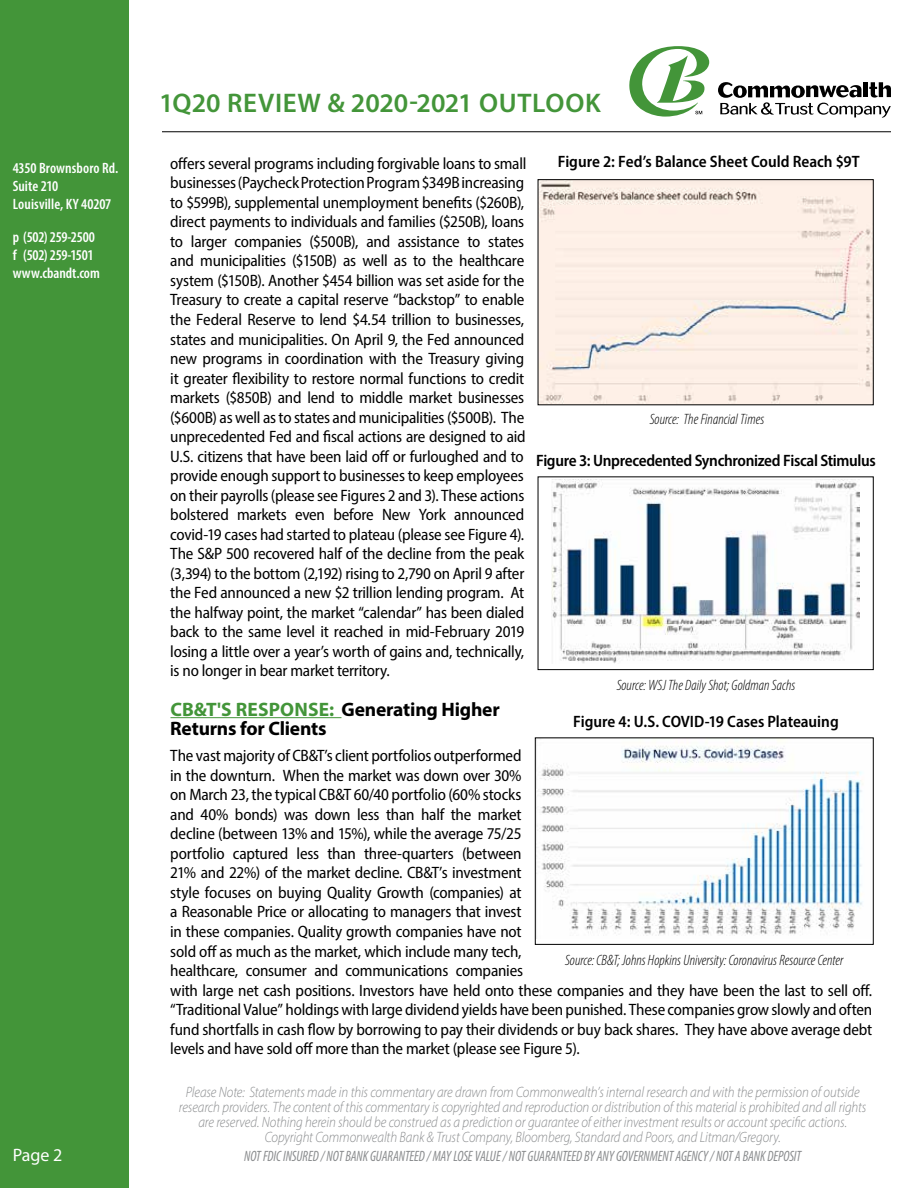
<style>
.page{position:relative;width:918px;height:1188px;background:#fff}
.page>*{position:absolute;margin:0;border:0;box-sizing:border-box;transform-origin:0 0}
.t1{font:600 27px "Myriad Pro";letter-spacing:.02em;color:#439539}
.t2{font:700 19.5px/19.5px "Myriad Pro";letter-spacing:-.01em;color:#000}
.t3{font:18px "Myriad Pro";color:#fff}
.t4{font:semi-condensed 16.5px/19.5px "Myriad Pro";letter-spacing:-.015em;color:#000}
.t5{font:600 semi-condensed 16.5px "Myriad Pro";letter-spacing:-.015em;color:#000}
.t6{font:italic 300 15px/15px "Myriad Pro";letter-spacing:-.005em;color:#8a8c8e;text-align:center;scale:.88 1}
.t7{font:italic 300 condensed 15px "Myriad Pro";color:#000}
.t8{font:italic condensed 15px "Myriad Pro";letter-spacing:-.01em;color:#8a8c8e;scale:.92 1}
.t9{font:600 condensed 15px/18px "Myriad Pro";color:#fff}
.s1{color:#439539}
</style>
<div class="page">
<div style="left:0;top:0;width:128px;height:1188px;background:#439539"></div>
<svg style="left:629px;top:46px;width:80px;height:71px"></svg>
<svg style="left:718px;top:82px;width:173px;height:36px"></svg>
<hr style="left:162px;top:131px;width:729px;height:1px;background:#000">
<hr style="left:170px;top:717px;width:171px;height:1px;background:#439539">
<img style="left:540px;top:181px;width:331px;height:222px">
<div style="left:538px;top:179px;width:335px;height:226px;border:1px solid #000"></div>
<img style="left:552px;top:480px;width:307px;height:183px">
<div style="left:538px;top:477px;width:335px;height:193px;border:1px solid #000"></div>
<img style="left:537px;top:740px;width:326px;height:196px">
<div style="left:535px;top:738px;width:338px;height:207px;border:1px solid #000"></div>
<p class="t9" style="left:13px;top:159px;width:107px">4350 Brownsboro Rd.<br>Suite 210<br>Louisville, KY 40207</p>
<p class="t9" style="left:13px;top:228px;width:89px">p (502) 259-2500 f (502) 259-1501 www.cbandt.com</p>
<h1 class="t1" style="left:159px;top:86px;width:443px">1Q20 REVIEW &amp; 2020-2021 OUTLOOK</h1>
<p class="t5" style="left:558px;top:152px;width:303px">Figure 2: Fed’s Balance Sheet Could Reach $9T</p>
<p class="t4" style="left:170px;top:153px;width:358px">offers several programs including forgivable loans to small businesses (Paycheck Protection Program $349B increasing to $599B), supplemental unemployment benefits ($260B), direct payments to individuals and families ($250B), loans to larger companies ($500B), and assistance to states and municipalities ($150B) as well as to the healthcare system ($150B). Another $454 billion was set aside for the Treasury to create a capital reserve “backstop” to enable the Federal Reserve to lend $4.54 trillion to businesses, states and municipalities. On April 9, the Fed announced new programs in coordination with the Treasury giving it greater flexibility to restore normal functions to credit markets ($850B) and lend to middle market businesses ($600B) as well as to states and municipalities ($500B). The unprecedented Fed and fiscal actions are designed to aid U.S. citizens that have been laid off or furloughed and to provide enough support to businesses to keep employees on their payrolls (please see Figures 2 and 3). These actions bolstered markets even before New York announced covid-19 cases had started to plateau (please see Figure 4).<br>The S&amp;P 500 recovered half of the decline from the peak (3,394) to the bottom (2,192) rising to 2,790 on April 9 after the Fed announced a new $2 trillion lending program. At the halfway point, the market “calendar” has been dialed back to the same level it reached in mid-February 2019 losing a little over a year’s worth of gains and, technically, is no longer in bear market territory.</p>
<p class="t2" style="left:170px;top:699px;width:331px"><span class="s1">CB&amp;T'S RESPONSE:</span> Generating Higher<br>Returns for Clients</p>
<p class="t4" style="left:170px;top:746px;width:704px">The vast majority of CB&amp;T’s client portfolios outperformed<br>in the downturn. When the market was down over 30%<br>on March 23, the typical CB&amp;T 60/40 portfolio (60% stocks<br>and 40% bonds) was down less than half the market<br>decline (between 13% and 15%), while the average 75/25<br>portfolio captured less than three-quarters (between<br>21% and 22%) of the market decline. CB&amp;T’s investment<br>style focuses on buying Quality Growth (companies) at<br>a Reasonable Price or allocating to managers that invest<br>in these companies. Quality growth companies have not<br>sold off as much as the market, which include many tech,<br>healthcare, consumer and communications companies<br>with large net cash positions. Investors have held onto these companies and they have been the last to sell off. “Traditional Value” holdings with large dividend yields have been punished. These companies grow slowly and often fund shortfalls in cash flow by borrowing to pay their dividends or buy back shares. They have above average debt levels and have sold off more than the market (please see Figure 5).</p>
<p class="t7" style="left:650px;top:411px;width:116px">Source: The Financial Times</p>
<p class="t5" style="left:536px;top:450px;width:341px">Figure 3: Unprecedented Synchronized Fiscal Stimulus</p>
<p class="t7" style="left:617px;top:676px;width:180px">Source: WSJ The Daily Shot; Goldman Sachs</p>
<p class="t5" style="left:573px;top:711px;width:267px">Figure 4: U.S. COVID-19 Cases Plateauing</p>
<p class="t7" style="left:565px;top:951px;width:280px">Source: CB&amp;T; Johns Hopkins University: Coronavirus Resource Center</p>
<p class="t6" style="left:179px;top:1084px;width:783px">Please Note: Statements made in this commentary are drawn from Commonwealth’s internal research and with the permission of outside research providers. The content of this commentary is copyrighted and reproduction or distribution of this material is prohibited and all rights are reserved. Nothing herein should be construed as a prediction or guarantee of either investment results or account specific actions.<br>Copyright Commonwealth Bank &amp; Trust Company, Bloomberg, Standard and Poors, and Litman/Gregory.</p>
<p class="t3" style="left:13px;top:1144px;width:51px">Page 2</p>
<p class="t8" style="left:244px;top:1147px;width:607px">NOT FDIC INSURED / NOT BANK GUARANTEED / MAY LOSE VALUE / NOT GUARANTEED BY ANY GOVERNMENT AGENCY / NOT A BANK DEPOSIT</p>
</div>
